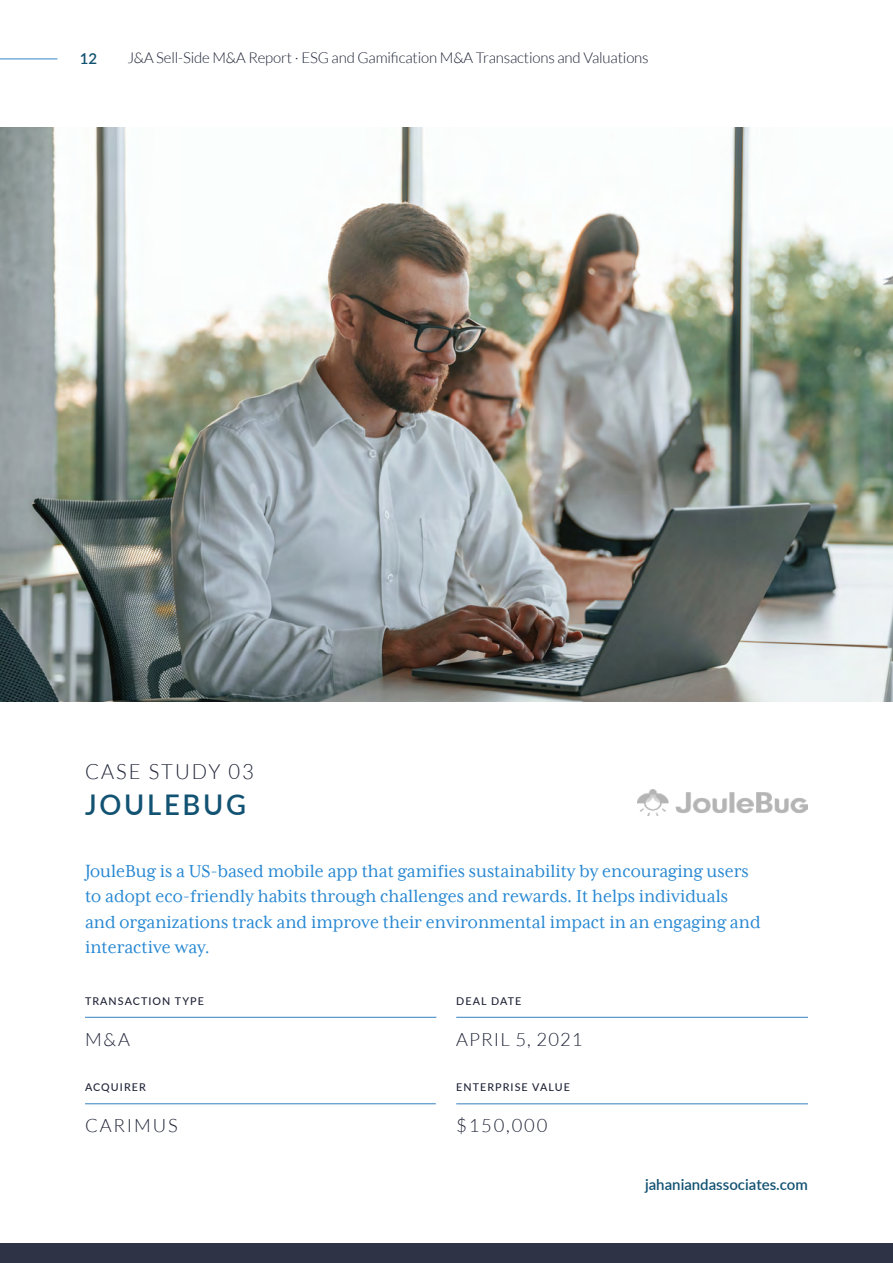
<style>
.page{position:relative;width:893px;height:1263px;background:#fff}
.page>*{position:absolute;margin:0;border:0;box-sizing:border-box;transform-origin:0 0}
.t1{font:600 28.5px "Lato";letter-spacing:.1em;color:#125272;scale:.96 1}
.t2{font:300 21px "Lato";letter-spacing:.1em;color:#1f2437;scale:.96 1}
.t3{font:19.5px/25.5px "Mrs Eaves XL Serif OT";color:#2888d2;scale:.96 1}
.t4{font:300 18.45px "Lato";letter-spacing:.1em;color:#1f2437}
.t5{font:300 18.45px "Lato";letter-spacing:.06em;color:#1f2437}
.t6{font:300 15px "Lato";letter-spacing:-.01em;color:#1f2437}
.t7{font:600 15px "Lato";color:#125272}
.t8{font:500 10.65px "Lato";letter-spacing:.1em;color:#1f2437}
</style>
<div class="page">
<div style="left:0;top:1243px;width:893px;height:20px;background:#2e3345"></div>
<img style="left:638px;top:790px;width:170px;height:25px">
<img style="left:0;top:128px;width:893px;height:573px">
<hr style="left:85px;top:1017px;width:351px;height:1px;background:#3480c0">
<hr style="left:456px;top:1103px;width:352px;height:1px;background:#3480c0">
<hr style="left:456px;top:1017px;width:352px;height:1px;background:#3480c0">
<hr style="left:85px;top:1103px;width:351px;height:1px;background:#3480c0">
<hr style="left:0;top:59px;width:57px;height:1px;background:#3487c8">
<p class="t7" style="left:80px;top:48px;width:19px">12</p>
<p class="t6" style="left:128px;top:49px;width:523px">J&amp;A Sell-Side M&amp;A Report · ESG and Gamification M&amp;A Transactions and Valuations</p>
<p class="t2" style="left:85px;top:760px;width:177px">CASE STUDY 03</p>
<h1 class="t1" style="left:85px;top:784px;width:169px">JOULEBUG</h1>
<p class="t3" style="left:85px;top:858px;width:705px">JouleBug is a US-based mobile app that gamifies sustainability by encouraging users to adopt eco-friendly habits through challenges and rewards. It helps individuals and organizations track and improve their environmental impact in an engaging and interactive way.</p>
<p class="t8" style="left:85px;top:993px;width:120px">TRANSACTION TYPE</p>
<p class="t8" style="left:456px;top:993px;width:67px">DEAL DATE</p>
<p class="t5" style="left:456px;top:1029px;width:128px">APRIL 5, 2021</p>
<p class="t4" style="left:85px;top:1029px;width:46px">M&amp;A</p>
<p class="t8" style="left:85px;top:1080px;width:62px">ACQUIRER</p>
<p class="t4" style="left:85px;top:1116px;width:94px">CARIMUS</p>
<p class="t8" style="left:456px;top:1080px;width:115px">ENTERPRISE VALUE</p>
<p class="t4" style="left:456px;top:1116px;width:93px">$150,000</p>
<p class="t7" style="left:645px;top:1174px;width:164px">jahaniandassociates.com</p>
</div>
